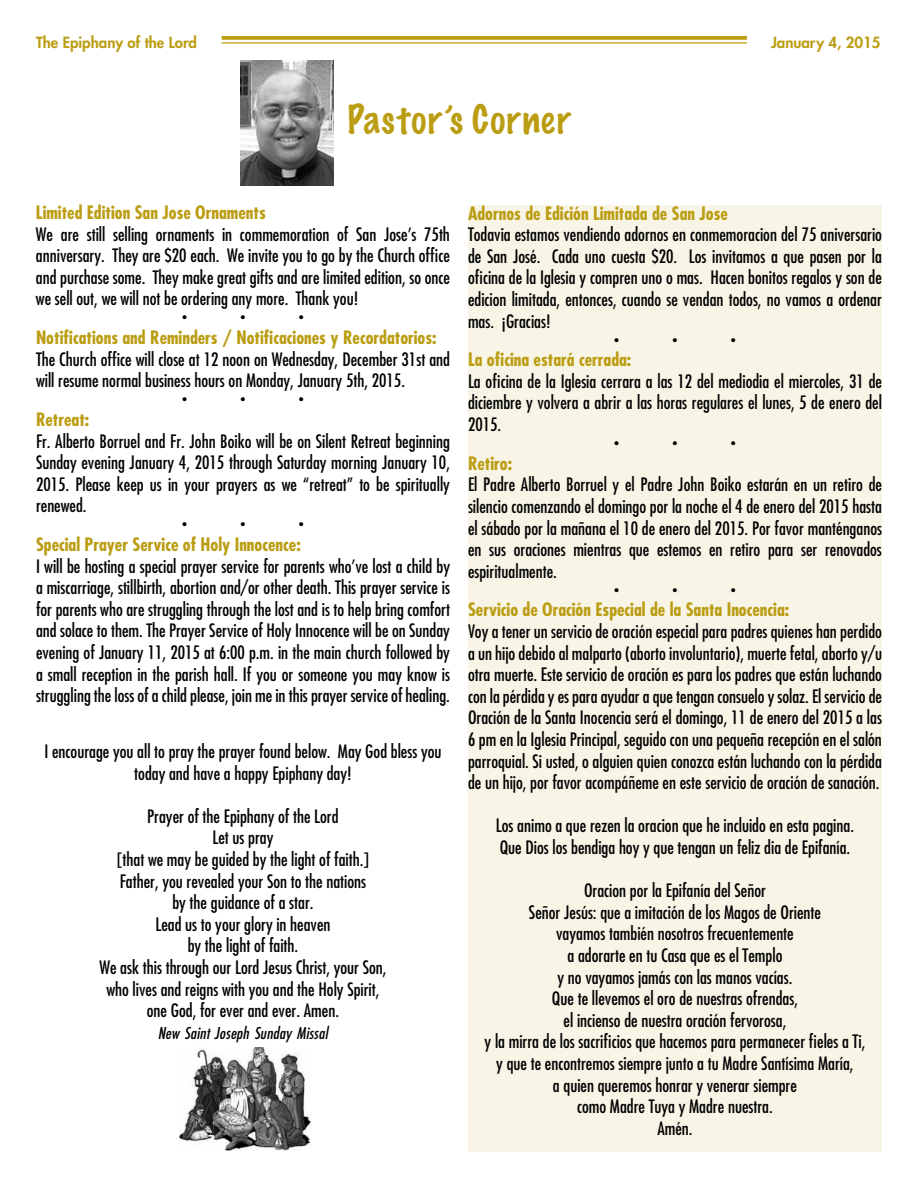
<style>
.page{position:relative;width:918px;height:1188px;background:#fff}
.page>*{position:absolute;margin:0;border:0;box-sizing:border-box;transform-origin:0 0}
.t1{font:100 36px "Marker Felt";letter-spacing:.04em;color:#bb9d13}
.t2{font:condensed 18px/21.6px "Futura";color:#000;text-align:justify}
.t3{font:700 condensed 18px "Futura";color:#bb9d13}
.t4{font:18px "Futura Medium Condensed Oblique DTC";color:#000}
.t5{font:800 15px "Futura Std";color:#bb9d13}
.t6{font:700 14.25px "Times LT Std";color:#000}
</style>
<div class="page">
<img style="left:240px;top:60px;width:93px;height:125px">
<svg style="left:222px;top:36px;width:525px;height:4px;fill:#bb9d13"></svg>
<hr style="left:222px;top:42px;width:525px;height:2px;background:#bb9d13">
<div style="left:468px;top:205px;width:414px;height:947px;background:#f8f5e7"></div>
<img style="left:179px;top:1048px;width:132px;height:102px">
<p class="t5" style="left:36px;top:33px;width:162px">The Epiphany of the Lord</p>
<p class="t5" style="left:771px;top:33px;width:111px">January 4, 2015</p>
<h1 class="t1" style="left:348px;top:102px;width:224px">Pastor’s Corner</h1>
<p class="t3" style="left:36px;top:201px;width:231px">Limited Edition San Jose Ornaments</p>
<p class="t2" style="left:36px;top:223px;width:415px">We are still selling ornaments in commemoration of San Jose’s 75th anniversary. They are $20 each. We invite you to go by the Church office and purchase some. They make great gifts and are limited edition, so once we sell out, we will not be ordering any more. Thank you!</p>
<p class="t6" style="left:182px;top:309px;width:6px">•</p>
<p class="t6" style="left:241px;top:309px;width:6px">•</p>
<p class="t6" style="left:299px;top:309px;width:6px">•</p>
<p class="t3" style="left:36px;top:326px;width:402px">Notifications and Reminders / Notificaciones y Recordatorios:</p>
<p class="t2" style="left:36px;top:348px;width:416px">The Church office will close at 12 noon on Wednesday, December 31st and will resume normal business hours on Monday, January 5th, 2015.</p>
<p class="t6" style="left:182px;top:391px;width:6px">•</p>
<p class="t6" style="left:241px;top:391px;width:6px">•</p>
<p class="t6" style="left:299px;top:391px;width:6px">•</p>
<p class="t3" style="left:36px;top:408px;width:55px">Retreat:</p>
<p class="t2" style="left:36px;top:430px;width:416px">Fr. Alberto Borruel and Fr. John Boiko will be on Silent Retreat beginning Sunday evening January 4, 2015 through Saturday morning January 10, 2015. Please keep us in your prayers as we “retreat” to be spiritually renewed.</p>
<p class="t6" style="left:182px;top:516px;width:6px">•</p>
<p class="t6" style="left:241px;top:516px;width:6px">•</p>
<p class="t6" style="left:299px;top:516px;width:6px">•</p>
<p class="t3" style="left:36px;top:533px;width:266px">Special Prayer Service of Holy Innocence:</p>
<p class="t2" style="left:36px;top:555px;width:416px">I will be hosting a special prayer service for parents who’ve lost a child by a miscarriage, stillbirth, abortion and/or other death. This prayer service is for parents who are struggling through the lost and is to help bring comfort and solace to them. The Prayer Service of Holy Innocence will be on Sunday evening of January 11, 2015 at 6:00 p.m. in the main church followed by a small reception in the parish hall. If you or someone you may know is struggling the loss of a child please, join me in this prayer service of healing.</p>
<p class="t2" style="left:44px;top:740px;width:399px;text-align:center">I encourage you all to pray the prayer found below. May God bless you today and have a happy Epiphany day!</p>
<p class="t2" style="left:99px;top:805px;width:289px;text-align:center">Prayer of the Epiphany of the Lord<br>Let us pray<br>[that we may be guided by the light of faith.] Father, you revealed your Son to the nations<br>by the guidance of a star.<br>Lead us to your glory in heaven<br>by the light of faith.<br>We ask this through our Lord Jesus Christ, your Son, who lives and reigns with you and the Holy Spirit, one God, for ever and ever. Amen.</p>
<p class="t4" style="left:158px;top:1023px;width:172px">New Saint Joseph Sunday Missal</p>
<p class="t3" style="left:468px;top:201px;width:261px">Adornos de Edición Limitada de San Jose</p>
<p class="t2" style="left:468px;top:223px;width:416px">Todavia estamos vendiendo adornos en conmemoracion del 75 aniversario de San José. Cada uno cuesta $20. Los invitamos a que pasen por la oficina de la Iglesia y compren uno o mas. Hacen bonitos regalos y son de edicion limitada, entonces, cuando se vendan todos, no vamos a ordenar mas. ¡Gracias!</p>
<p class="t6" style="left:614px;top:331px;width:6px">•</p>
<p class="t6" style="left:673px;top:331px;width:6px">•</p>
<p class="t6" style="left:731px;top:331px;width:6px">•</p>
<p class="t3" style="left:468px;top:348px;width:165px">La oficina estará cerrada:</p>
<p class="t2" style="left:468px;top:370px;width:416px">La oficina de la Iglesia cerrara a las 12 del mediodia el miercoles, 31 de diciembre y volvera a abrir a las horas regulares el lunes, 5 de enero del 2015.</p>
<p class="t6" style="left:614px;top:435px;width:6px">•</p>
<p class="t6" style="left:673px;top:435px;width:6px">•</p>
<p class="t6" style="left:731px;top:435px;width:6px">•</p>
<p class="t3" style="left:468px;top:451px;width:46px">Retiro:</p>
<p class="t2" style="left:468px;top:473px;width:416px">El Padre Alberto Borruel y el Padre John Boiko estarán en un retiro de silencio comenzando el domingo por la noche el 4 de enero del 2015 hasta el sábado por la mañana el 10 de enero del 2015. Por favor manténganos en sus oraciones mientras que estemos en retiro para ser renovados espiritualmente.</p>
<p class="t6" style="left:614px;top:581px;width:6px">•</p>
<p class="t6" style="left:673px;top:581px;width:6px">•</p>
<p class="t6" style="left:731px;top:581px;width:6px">•</p>
<p class="t3" style="left:468px;top:598px;width:323px">Servicio de Oración Especial de la Santa Inocencia:</p>
<p class="t2" style="left:468px;top:620px;width:416px">Voy a tener un servicio de oración especial para padres quienes han perdido a un hijo debido al malparto (aborto involuntario), muerte fetal, aborto y/u otra muerte. Este servicio de oración es para los padres que están luchando con la pérdida y es para ayudar a que tengan consuelo y solaz. El servicio de Oración de la Santa Inocencia será el domingo, 11 de enero del 2015 a las 6 pm en la Iglesia Principal, seguido con una pequeña recepción en el salón parroquial. Si usted, o alguien quien conozca están luchando con la pérdida de un hijo, por favor acompáñeme en este servicio de oración de sanación.</p>
<p class="t2" style="left:496px;top:815px;width:360px">Los animo a que rezen la oracion que he incluido en esta pagina.<br>Que Dios los bendiga hoy y que tengan un feliz dia de Epifanía.</p>
<p class="t2" style="left:485px;top:879px;width:382px;text-align:center">Oracion por la Epifanía del Señor<br>Señor Jesús: que a imitación de los Magos de Oriente<br>vayamos también nosotros frecuentemente<br>a adorarte en tu Casa que es el Templo<br>y no vayamos jamás con las manos vacías.<br>Que te llevemos el oro de nuestras ofrendas,<br>el incienso de nuestra oración fervorosa,<br>y la mirra de los sacrificios que hacemos para permanecer fieles a Ti, y que te encontremos siempre junto a tu Madre Santísima María,<br>a quien queremos honrar y venerar siempre<br>como Madre Tuya y Madre nuestra.<br>Amén.</p>
</div>
